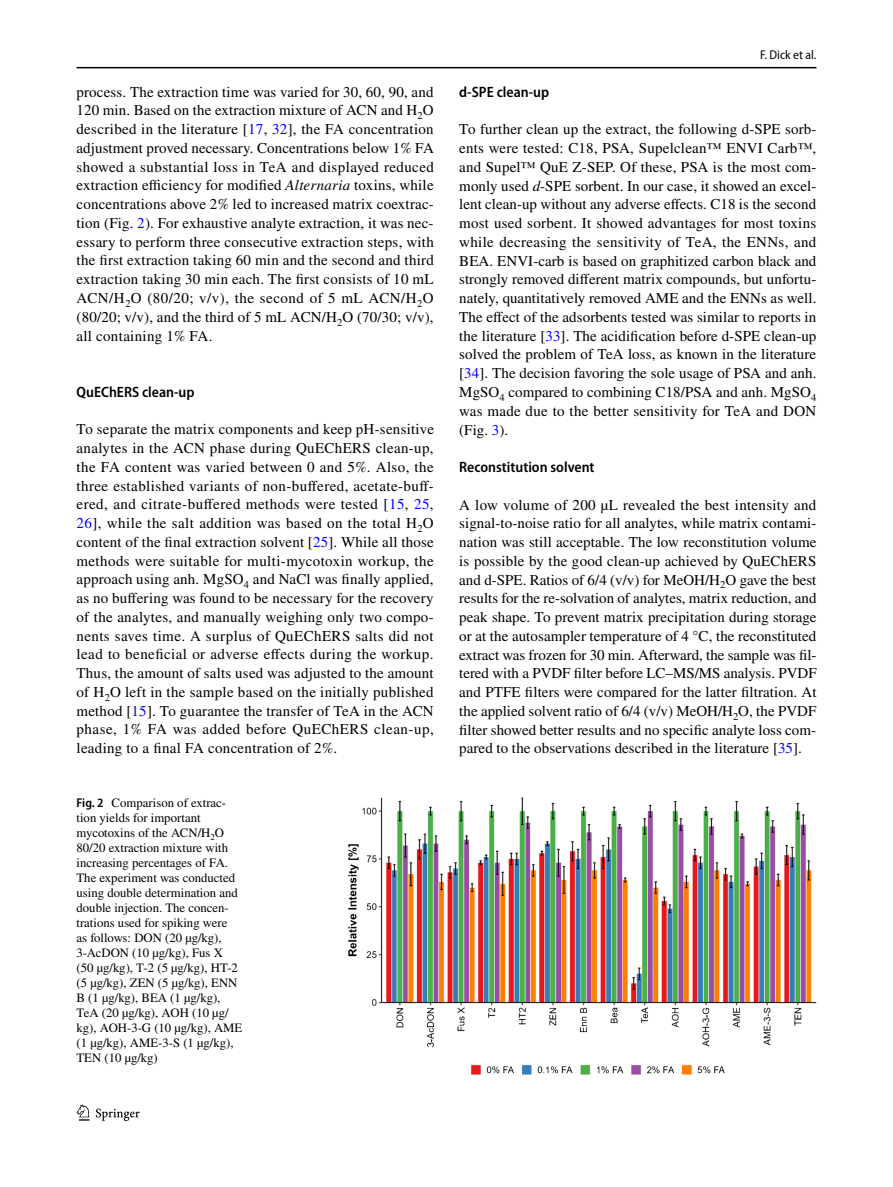
<style>
.page{position:relative;width:893px;height:1187px;background:#fff}
.page>*{position:absolute;margin:0;border:0;box-sizing:border-box;transform-origin:0 0}
.t1{font:15px/18.8px "STIX";letter-spacing:.015em;color:#000;text-align:justify}
.t2{font:600 semi-condensed 15px "Myriad Pro";color:#000}
.t3{font:12.75px/15px "STIX";color:#000}
.t4{font:semi-condensed 12.75px "Myriad Pro";color:#000}
.s1{color:#00f}
.s2{font-style:italic}
.s3{font-family:"Myriad Pro";font-weight:600;font-stretch:semi-condensed}
</style>
<div class="page">
<hr style="left:77px;top:67px;width:739px;height:1px;background:#000">
<svg style="left:77px;top:1104px;width:12px;height:16px"></svg>
<svg style="left:96px;top:1108px;width:44px;height:12px"></svg>
<img style="left:349px;top:797px;width:467px;height:276px">
<p class="t1" style="left:77px;top:83px;width:359px">process. The extraction time was varied for 30, 60, 90, and 120 min. Based on the extraction mixture of ACN and H<sub>2</sub>O described in the literature [<span class="s1">17</span>, <span class="s1">32</span>], the FA concentration adjustment proved necessary. Concentrations below 1% FA showed a substantial loss in TeA and displayed reduced extraction efficiency for modified <span class="s2">Alternaria</span> toxins, while concentrations above 2% led to increased matrix coextrac&shy;tion (Fig. <span class="s1">2</span>). For exhaustive analyte extraction, it was nec&shy;essary to perform three consecutive extraction steps, with the first extraction taking 60 min and the second and third extraction taking 30 min each. The first consists of 10 mL ACN/H<sub>2</sub>O (80/20; v/v), the second of 5 mL ACN/H<sub>2</sub>O (80/20; v/v), and the third of 5 mL ACN/H<sub>2</sub>O (70/30; v/v), all containing 1% FA.</p>
<p class="t2" style="left:77px;top:383px;width:120px">QuEChERS clean‑up</p>
<p class="t1" style="left:77px;top:421px;width:359px">To separate the matrix components and keep pH-sensitive analytes in the ACN phase during QuEChERS clean-up, the FA content was varied between 0 and 5%. Also, the three established variants of non-buffered, acetate-buff&shy;ered, and citrate-buffered methods were tested [<span class="s1">15</span>, <span class="s1">25</span>, <span class="s1">26</span>], while the salt addition was based on the total H<sub>2</sub>O content of the final extraction solvent [<span class="s1">25</span>]. While all those methods were suitable for multi-mycotoxin workup, the approach using anh. MgSO<sub>4</sub> and NaCl was finally applied, as no buffering was found to be necessary for the recovery of the analytes, and manually weighing only two compo&shy;nents saves time. A surplus of QuEChERS salts did not lead to beneficial or adverse effects during the workup.<br>Thus, the amount of salts used was adjusted to the amount of H<sub>2</sub>O left in the sample based on the initially published method [<span class="s1">15</span>]. To guarantee the transfer of TeA in the ACN phase, 1% FA was added before QuEChERS clean-up, leading to a final FA concentration of 2%.</p>
<p class="t3" style="left:77px;top:795px;width:167px"><span class="s3">Fig. 2</span> Comparison of extrac&shy;tion yields for important mycotoxins of the ACN/H<sub>2</sub>O<br>80/20 extraction mixture with increasing percentages of FA.<br>The experiment was conducted using double determination and double injection. The concen&shy;trations used for spiking were<br>as follows: DON (20 µg/kg),<br>3-AcDON (10 µg/kg), Fus X (50 µg/kg), T-2 (5 µg/kg), HT-2 (5 µg/kg), ZEN (5 µg/kg), ENN<br>B (1 µg/kg), BEA (1 µg/kg),<br>TeA (20 µg/kg), AOH (10 µg/ kg), AOH-3-G (10 µg/kg), AME (1 µg/kg), AME-3-S (1 µg/kg),<br>TEN (10 µg/kg)</p>
<p class="t4" style="left:760px;top:48px;width:58px">F. Dick et al.</p>
<p class="t2" style="left:459px;top:83px;width:91px">d‑SPE clean‑up</p>
<p class="t1" style="left:459px;top:121px;width:359px">To further clean up the extract, the following d-SPE sorb&shy;ents were tested: C18, PSA, Supelclean™ ENVI Carb™, and Supel™ QuE Z-SEP. Of these, PSA is the most com&shy;monly used <span class="s2">d</span>-SPE sorbent. In our case, it showed an excel&shy;lent clean-up without any adverse effects. C18 is the second most used sorbent. It showed advantages for most toxins while decreasing the sensitivity of TeA, the ENNs, and BEA. ENVI-carb is based on graphitized carbon black and strongly removed different matrix compounds, but unfortu&shy;nately, quantitatively removed AME and the ENNs as well.<br>The effect of the adsorbents tested was similar to reports in the literature [<span class="s1">33</span>]. The acidification before d-SPE clean-up solved the problem of TeA loss, as known in the literature [<span class="s1">34</span>]. The decision favoring the sole usage of PSA and anh.<br>MgSO<sub>4</sub> compared to combining C18/PSA and anh. MgSO<sub>4 </sub>was made due to the better sensitivity for TeA and DON (Fig. <span class="s1">3</span>).</p>
<p class="t2" style="left:459px;top:458px;width:137px">Reconstitution solvent</p>
<p class="t1" style="left:459px;top:496px;width:359px">A low volume of 200 µL revealed the best intensity and signal-to-noise ratio for all analytes, while matrix contami&shy;nation was still acceptable. The low reconstitution volume is possible by the good clean-up achieved by QuEChERS and d-SPE. Ratios of 6/4 (v/v) for MeOH/H<sub>2</sub>O gave the best results for the re-solvation of analytes, matrix reduction, and peak shape. To prevent matrix precipitation during storage or at the autosampler temperature of 4 °C, the reconstituted extract was frozen for 30 min. Afterward, the sample was fil&shy;tered with a PVDF filter before LC–MS/MS analysis. PVDF and PTFE filters were compared for the latter filtration. At the applied solvent ratio of 6/4 (v/v) MeOH/H<sub>2</sub>O, the PVDF filter showed better results and no specific analyte loss com&shy;pared to the observations described in the literature [<span class="s1">35</span>].</p>
</div>
